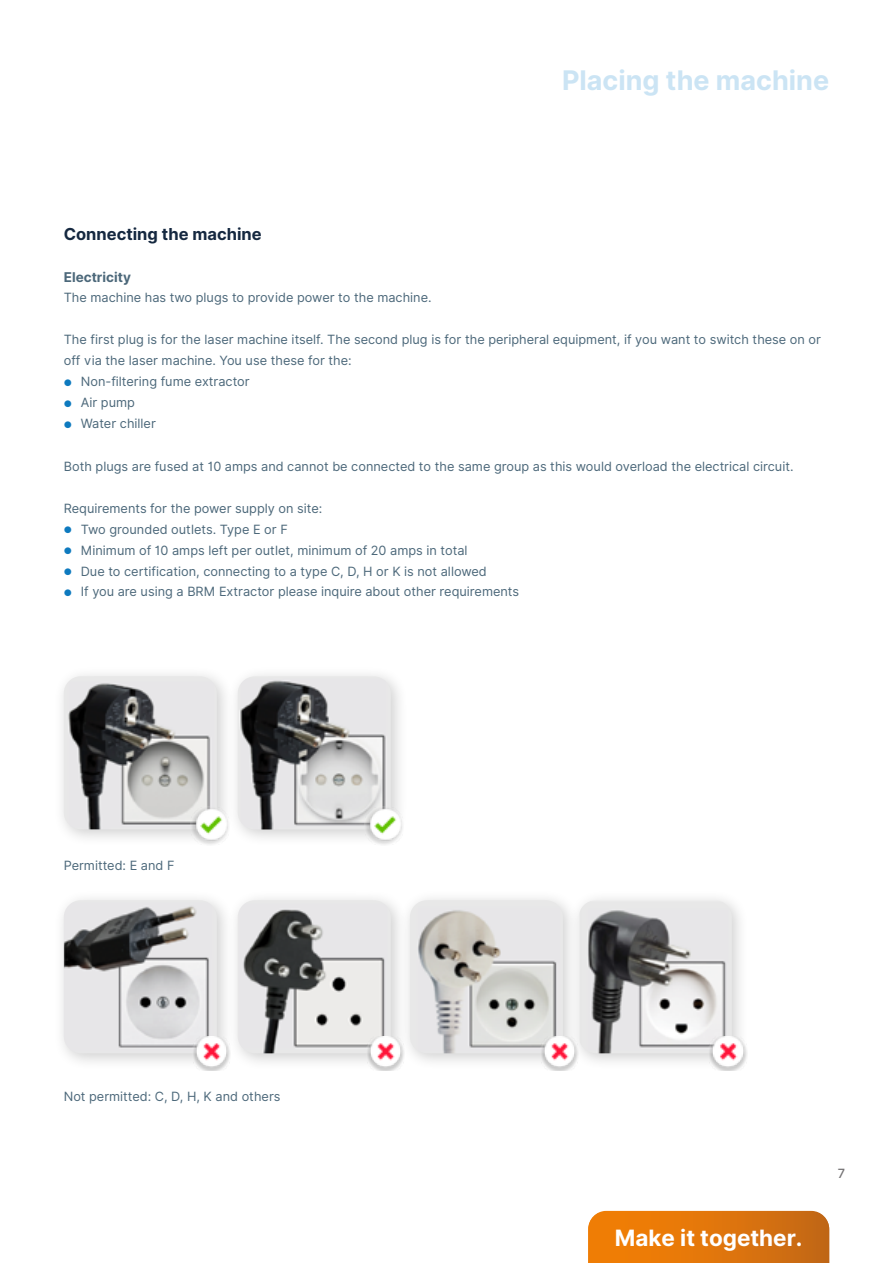
<style>
.page{position:relative;width:893px;height:1263px;background:#fff}
.page>*{position:absolute;margin:0;border:0;box-sizing:border-box;transform-origin:0 0}
.t1{font:700 27px "Inter";color:#cbe4f4}
.t2{font:700 22.5px "Inter";color:#fff}
.t3{font:700 16.5px "Inter";color:#152840}
.t4{font:700 13.5px "Inter";color:#4c687a}
.t5{font:12.75px/21px "Inter";color:#4c687a}
.t6{font:500 12.75px "Inter";color:#737173}
.t7{font:500 12px "Inter";color:#fff}
.s1{font-size:9px;color:#0e7abf}
</style>
<div class="page">
<svg style="left:588px;top:1211px;width:241px;height:52px;background:#df760e"></svg>
<div style="left:52px;top:665px;width:182px;height:181px;background:#000;opacity:.19"></div>
<img style="left:64px;top:676px;width:153px;height:153px">
<div style="left:226px;top:665px;width:182px;height:181px;background:#000;opacity:.19"></div>
<img style="left:238px;top:676px;width:153px;height:153px">
<div style="left:52px;top:889px;width:182px;height:181px;background:#000;opacity:.19"></div>
<img style="left:64px;top:900px;width:153px;height:153px">
<div style="left:226px;top:889px;width:182px;height:181px;background:#000;opacity:.19"></div>
<img style="left:238px;top:900px;width:153px;height:153px">
<div style="left:398px;top:889px;width:182px;height:181px;background:#000;opacity:.19"></div>
<img style="left:410px;top:900px;width:153px;height:153px">
<div style="left:567px;top:889px;width:182px;height:181px;background:#000;opacity:.19"></div>
<img style="left:579px;top:900px;width:153px;height:153px">
<img style="left:367px;top:1036px;width:38px;height:34px">
<img style="left:709px;top:1036px;width:38px;height:34px">
<img style="left:192px;top:1036px;width:39px;height:34px">
<img style="left:540px;top:1036px;width:39px;height:34px">
<img style="left:365px;top:806px;width:39px;height:40px">
<img style="left:190px;top:806px;width:40px;height:40px">
<h1 class="t1" style="left:562px;top:60px;width:269px">Placing the machine</h1>
<p class="t3" style="left:64px;top:222px;width:199px">Connecting the machine</p>
<p class="t4" style="left:64px;top:267px;width:69px">Electricity</p>
<p class="t5" style="left:64px;top:287px;width:369px">The machine has two plugs to provide power to the machine.</p>
<p class="t5" style="left:64px;top:329px;width:759px">The first plug is for the laser machine itself. The second plug is for the peripheral equipment, if you want to switch these on or off via the laser machine. You use these for the:</p>
<p class="t5" style="left:64px;top:371px;width:188px"><span class="s1">●</span> Non-filtering fume extractor</p>
<p class="t5" style="left:64px;top:392px;width:73px"><span class="s1">●</span> Air pump</p>
<p class="t5" style="left:64px;top:413px;width:94px"><span class="s1">●</span> Water chiller</p>
<p class="t5" style="left:64px;top:456px;width:731px">Both plugs are fused at 10 amps and cannot be connected to the same group as this would overload the electrical circuit.</p>
<p class="t5" style="left:64px;top:498px;width:260px">Requirements for the power supply on site:</p>
<p class="t5" style="left:64px;top:519px;width:226px"><span class="s1">●</span> Two grounded outlets. Type E or F</p>
<p class="t5" style="left:64px;top:540px;width:405px"><span class="s1">●</span> Minimum of 10 amps left per outlet, minimum of 20 amps in total</p>
<p class="t5" style="left:64px;top:561px;width:425px"><span class="s1">●</span> Due to certification, connecting to a type C, D, H or K is not allowed</p>
<p class="t5" style="left:64px;top:581px;width:457px"><span class="s1">●</span> If you are using a BRM Extractor please inquire about other requirements</p>
<p class="t5" style="left:64px;top:855px;width:112px">Permitted: E and F</p>
<p class="t5" style="left:64px;top:1086px;width:218px">Not permitted: C, D, H, K and others</p>
<p class="t7" style="left:603px;top:1223px;width:212px">Solutions for creators and producers</p>
<h2 class="t2" style="left:615px;top:1223px;width:189px">Make it together.</h2>
<p class="t6" style="left:838px;top:1164px;width:9px">7</p>
</div>
